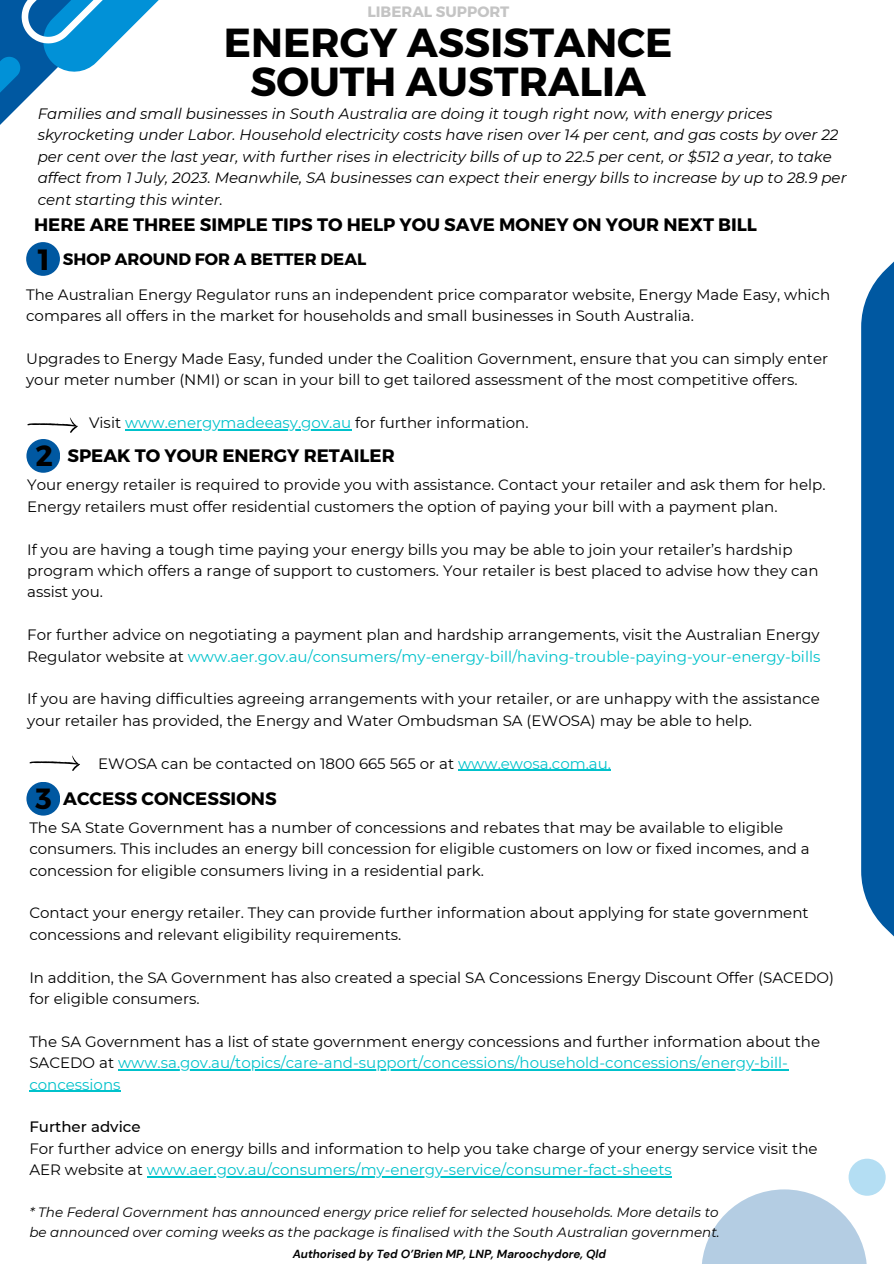
<style>
.page{position:relative;width:894px;height:1264px;background:#fff}
.page>*{position:absolute;margin:0;border:0;box-sizing:border-box;transform-origin:0 0}
.t1{font:700 40.5px "Montserrat";color:#000}
.t2{font:700 29.25px "Montserrat";color:#000}
.t3{font:700 18px "Montserrat";color:#000}
.t4{font:700 16.5px "Montserrat";color:#000}
.t5{font:15px/21.5px "Montserrat";color:#000}
.t6{font:italic 15px/21.5px "Montserrat";color:#000}
.t7{font:15px/21.5px "Montserrat";color:#00c2cb}
.t8{font:700 15px "Montserrat";color:#c4c4c4}
.t9{font:500 15px "Montserrat";color:#000}
.t10{font:italic 13.5px "Montserrat";color:#000}
.t11{font:italic 700 11.7px "DM Sans";color:#000}
.s1{color:#00c2cb}
.s2{color:#000}
</style>
<div class="page">
<div style="left:860px;top:244px;width:33px;height:709px;background:#0058a1"></div>
<svg style="left:0;top:0;width:159px;height:125px"></svg>
<svg style="left:702px;top:1189px;width:164px;height:74px;fill:#b4cde3"></svg>
<div style="left:848px;top:1158px;width:37px;height:37px;background:#b4def3;border-radius:50%"></div>
<div style="left:26px;top:242px;width:34px;height:34px;background:#0058a1;border-radius:50%"></div>
<hr style="left:125px;top:429px;width:226px;height:1px;background:#00c2cb">
<svg style="left:27px;top:417px;width:51px;height:16px"></svg>
<div style="left:26px;top:439px;width:34px;height:34px;background:#0058a1;border-radius:50%"></div>
<hr style="left:458px;top:769px;width:149px;height:2px;background:#00c2cb">
<svg style="left:29px;top:755px;width:51px;height:16px"></svg>
<div style="left:26px;top:781px;width:34px;height:34px;background:#0058a1;border-radius:50%"></div>
<hr style="left:118px;top:1069px;width:669px;height:1px;background:#00c2cb">
<hr style="left:29px;top:1090px;width:91px;height:1px;background:#00c2cb">
<hr style="left:147px;top:1176px;width:524px;height:1px;background:#00c2cb">
<p class="t8" style="left:367px;top:2px;width:143px">LIBERAL SUPPORT</p>
<p class="t1" style="left:224px;top:16px;width:450px">ENERGY ASSISTANCE</p>
<p class="t1" style="left:250px;top:55px;width:397px">SOUTH AUSTRALIA</p>
<p class="t6" style="left:38px;top:103px;width:810px">Families and small businesses in South Australia are doing it tough right now, with energy prices skyrocketing under Labor. Household electricity costs have risen over 14 per cent, and gas costs by over 22 per cent over the last year, with further rises in electricity bills of up to 22.5 per cent, or $512 a year, to take affect from 1 July, 2023. Meanwhile, SA businesses can expect their energy bills to increase by up to 28.9 per cent starting this winter.</p>
<p class="t3" style="left:34px;top:213px;width:724px">HERE ARE THREE SIMPLE TIPS TO HELP YOU SAVE MONEY ON YOUR NEXT BILL</p>
<p class="t2" style="left:38px;top:240px;width:14px">1</p>
<p class="t4" style="left:63px;top:248px;width:305px">SHOP AROUND FOR A BETTER DEAL</p>
<p class="t5" style="left:26px;top:283px;width:805px">The Australian Energy Regulator runs an independent price comparator website, Energy Made Easy, which compares all offers in the market for households and small businesses in South Australia.</p>
<p class="t5" style="left:26px;top:348px;width:803px">Upgrades to Energy Made Easy, funded under the Coalition Government, ensure that you can simply enter your meter number (NMI) or scan in your bill to get tailored assessment of the most competitive offers.</p>
<p class="t5" style="left:89px;top:412px;width:441px">Visit <span class="s1">www.energymadeeasy.gov.au</span> for further information.</p>
<p class="t2" style="left:36px;top:437px;width:19px">2</p>
<p class="t3" style="left:67px;top:444px;width:329px">SPEAK TO YOUR ENERGY RETAILER</p>
<p class="t5" style="left:27px;top:474px;width:799px">Your energy retailer is required to provide you with assistance. Contact your retailer and ask them for help.</p>
<p class="t5" style="left:27px;top:495px;width:751px">Energy retailers must offer residential customers the option of paying your bill with a payment plan.</p>
<p class="t5" style="left:27px;top:538px;width:792px">If you are having a tough time paying your energy bills you may be able to join your retailer’s hardship program which offers a range of support to customers. Your retailer is best placed to advise how they can assist you.</p>
<p class="t5" style="left:27px;top:624px;width:794px">For further advice on negotiating a payment plan and hardship arrangements, visit the Australian Energy<br>Regulator website at <span class="s1">www.aer.gov.au/consumers/my-energy-bill/having-trouble-paying-your-energy-bills</span></p>
<p class="t5" style="left:27px;top:688px;width:793px">If you are having difficulties agreeing arrangements with your retailer, or are unhappy with the assistance your retailer has provided, the Energy and Water Ombudsman SA (EWOSA) may be able to help.</p>
<p class="t5" style="left:98px;top:752px;width:514px">EWOSA can be contacted on 1800 665 565 or at <span class="s1">www.ewosa.com.au.</span></p>
<p class="t2" style="left:36px;top:779px;width:18px">3</p>
<p class="t3" style="left:63px;top:786px;width:215px">ACCESS CONCESSIONS</p>
<p class="t5" style="left:29px;top:816px;width:781px">The SA State Government has a number of concessions and rebates that may be available to eligible consumers. This includes an energy bill concession for eligible customers on low or fixed incomes, and a concession for eligible consumers living in a residential park.</p>
<p class="t5" style="left:29px;top:902px;width:780px">Contact your energy retailer. They can provide further information about applying for state government concessions and relevant eligibility requirements.</p>
<p class="t5" style="left:29px;top:966px;width:805px">In addition, the SA Government has also created a special SA Concessions Energy Discount Offer (SACEDO) for eligible consumers.</p>
<p class="t7" style="left:29px;top:1030px;width:792px"><span class="s2">The SA Government has a list of state government energy concessions and further information about the<br>SACEDO at</span> www.sa.gov.au/topics/care-and-support/concessions/household-concessions/energy-bill&shy;concessions</p>
<p class="t9" style="left:29px;top:1117px;width:113px">Further advice</p>
<p class="t5" style="left:29px;top:1137px;width:789px">For further advice on energy bills and information to help you take charge of your energy service visit the<br>AER website at <span class="s1">www.aer.gov.au/consumers/my-energy-service/consumer-fact-sheets</span></p>
<p class="t10" style="left:29px;top:1203px;width:690px">* The Federal Government has announced energy price relief for selected households. More details to</p>
<p class="t10" style="left:29px;top:1224px;width:691px">be announced over coming weeks as the package is finalised with the South Australian government.</p>
<p class="t11" style="left:292px;top:1246px;width:315px">Authorised by Ted O’Brien MP, LNP, Maroochydore, Qld</p>
</div>
